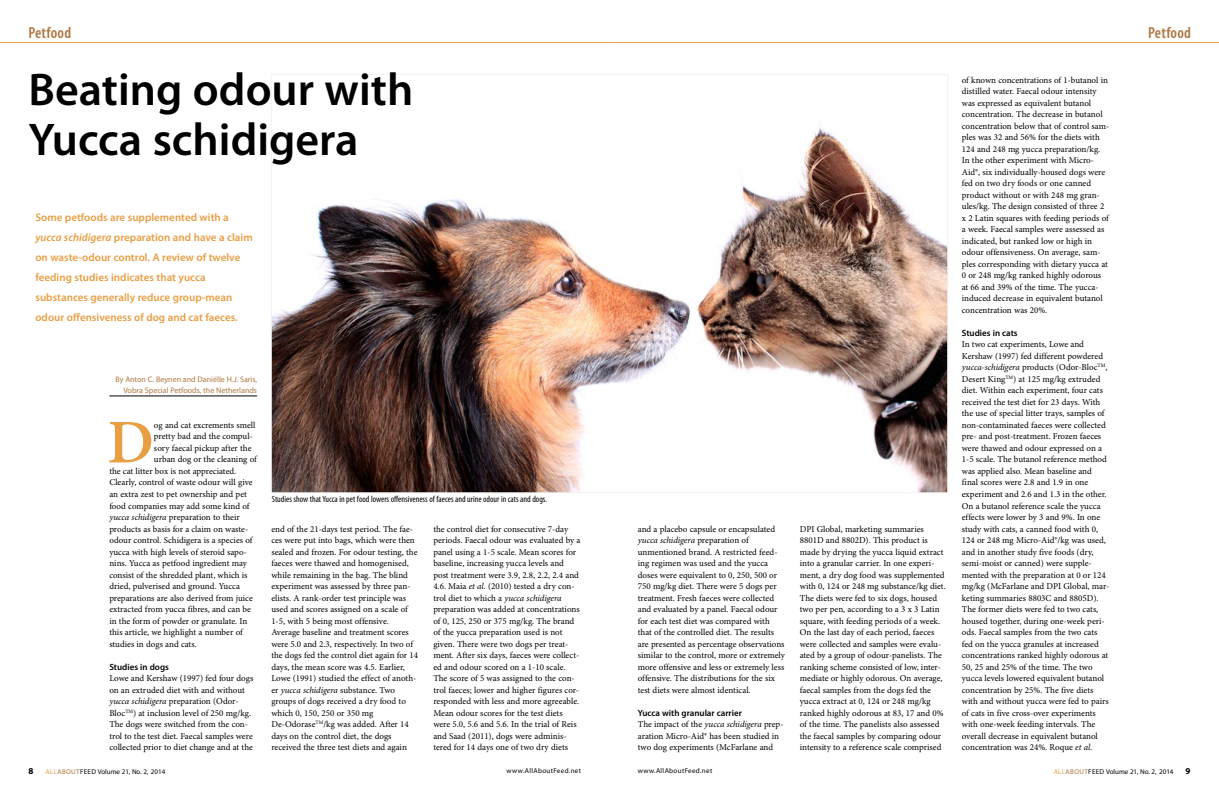
<style>
.page{position:relative;width:1219px;height:789px;background:#fff}
.page>*{position:absolute;margin:0;border:0;box-sizing:border-box;transform-origin:0 0}
.t1{font:600 62.1px "Minion Pro";color:#e89e43}
.t2{font:600 46px/50px "Myriad Pro";color:#000}
.t3{font:600 condensed 16px "Myriad Pro";letter-spacing:.015em;color:#ae7741}
.t4{font:600 11px/20px "Myriad Pro";color:#e89e43}
.t5{font:9px/11.5px "Minion Pro";color:#000}
.t6{font:condensed 9px "Myriad Pro";color:#000}
.t7{font:600 9px "Myriad Pro";color:#000}
.t8{font:700 9px "Myriad Pro";color:#000}
.t9{font:8px/11px "Myriad Pro";color:#ae7741;text-align:right}
.t10{font:7px "Myriad Pro";letter-spacing:.05em;color:#000}
.s1{font-style:italic}
.s2{color:#e89e43}
.s3{color:#ae7741}
</style>
<div class="page">
<hr style="left:609px;top:42px;width:610px;height:1px;background:#e89e43">
<hr style="left:0;top:42px;width:609px;height:1px;background:#e89e43">
<img style="left:273px;top:127px;width:673px;height:363px">
<hr style="left:109px;top:395px;width:148px;height:1px;background:#000">
<h3 class="t3" style="left:28px;top:23px;width:44px">Petfood</h3>
<h3 class="t3" style="left:1148px;top:23px;width:44px">Petfood</h3>
<h2 class="t2" style="left:28px;top:63px;width:386px">Beating odour with<br>Yucca schidigera</h2>
<p class="t4" style="left:35px;top:206px;width:219px">Some petfoods are supplemented with a <span class="s1">yucca schidigera</span> preparation and have a claim on waste-odour control. A review of twelve feeding studies indicates that yucca substances generally reduce group-mean odour offensiveness of dog and cat faeces.</p>
<p class="t9" style="left:115px;top:373px;width:143px">By Anton C. Beynen and Daniëlle H.J. Saris,<br>Vobra Special Petfoods, the Netherlands</p>
<h1 class="t1" style="left:107px;top:399px;width:48px">D</h1>
<p class="t5" style="left:154px;top:419px;width:103px">og and cat excrements smell</p>
<p class="t5" style="left:154px;top:430px;width:100px">pretty bad and the compul-</p>
<p class="t5" style="left:154px;top:442px;width:99px">sory faecal pickup after the</p>
<p class="t5" style="left:154px;top:453px;width:104px">urban dog or the cleaning of</p>
<p class="t5" style="left:109px;top:465px;width:128px">the cat litter box is not appreciated.</p>
<p class="t5" style="left:109px;top:476px;width:145px">Clearly, control of waste odour will give</p>
<p class="t5" style="left:109px;top:488px;width:139px">an extra zest to pet ownership and pet</p>
<p class="t5" style="left:109px;top:499px;width:142px">food companies may add some kind of</p>
<p class="t5" style="left:109px;top:511px;width:132px"><span class="s1">yucca schidigera</span> preparation to their</p>
<p class="t5" style="left:109px;top:522px;width:140px">products as basis for a claim on waste-</p>
<p class="t5" style="left:109px;top:534px;width:145px">odour control. Schidigera is a species of</p>
<p class="t5" style="left:109px;top:545px;width:139px">yucca with high levels of steroid sapo-</p>
<p class="t5" style="left:109px;top:557px;width:139px">nins. Yucca as petfood ingredient may</p>
<p class="t5" style="left:109px;top:568px;width:140px">consist of the shredded plant, which is</p>
<p class="t5" style="left:109px;top:580px;width:132px">dried, pulverised and ground. Yucca</p>
<p class="t5" style="left:109px;top:591px;width:145px">preparations are also derived from juice</p>
<p class="t5" style="left:109px;top:603px;width:143px">extracted from yucca fibres, and can be</p>
<p class="t5" style="left:109px;top:614px;width:140px">in the form of powder or granulate. In</p>
<p class="t5" style="left:109px;top:626px;width:135px">this article, we highlight a number of</p>
<p class="t5" style="left:109px;top:637px;width:89px">studies in dogs and cats.</p>
<p class="t7" style="left:109px;top:660px;width:61px">Studies in dogs</p>
<p class="t5" style="left:109px;top:672px;width:146px">Lowe and Kershaw (1997) fed four dogs on an extruded diet with and without <span class="s1">yucca schidigera</span> preparation (Odor-Bloc<sup>TM</sup>) at inclusion level of 250 mg/kg.<br>The dogs were switched from the con&shy;trol to the test diet. Faecal samples were collected prior to diet change and at the</p>
<p class="t6" style="left:272px;top:493px;width:277px">Studies show that Yucca in pet food lowers offensiveness of faeces and urine odour in cats and dogs.</p>
<p class="t5" style="left:271px;top:522px;width:148px">end of the 21-days test period. The fae&shy;ces were put into bags, which were then sealed and frozen. For odour testing, the faeces were thawed and homogenised, while remaining in the bag. The blind experiment was assessed by three pan&shy;elists. A rank-order test principle was used and scores assigned on a scale of 1-5, with 5 being most offensive.<br>Average baseline and treatment scores were 5.0 and 2.3, respectively. In two of the dogs fed the control diet again for 14 days, the mean score was 4.5. Earlier, Lowe (1991) studied the effect of anoth&shy;er <span class="s1">yucca schidigera</span> substance. Two groups of dogs received a dry food to which 0, 150, 250 or 350 mg De-Odorase<sup>TM</sup>/kg was added. After 14 days on the control diet, the dogs received the three test diets and again</p>
<p class="t5" style="left:800px;top:522px;width:147px">DPI Global, marketing summaries 8801D and 8802D). This product is made by drying the yucca liquid extract into a granular carrier. In one experi&shy;ment, a dry dog food was supplemented with 0, 124 or 248 mg substance/kg diet.<br>The diets were fed to six dogs, housed two per pen, according to a 3 x 3 Latin square, with feeding periods of a week.<br>On the last day of each period, faeces were collected and samples were evalu&shy;ated by a group of odour-panelists. The ranking scheme consisted of low, inter&shy;mediate or highly odorous. On average, faecal samples from the dogs fed the yucca extract at 0, 124 or 248 mg/kg ranked highly odorous at 83, 17 and 0% of the time. The panelists also assessed the faecal samples by comparing odour intensity to a reference scale comprised</p>
<p class="t5" style="left:638px;top:522px;width:149px">and a placebo capsule or encapsulated <span class="s1">yucca schidigera</span> preparation of unmentioned brand. A restricted feed&shy;ing regimen was used and the yucca doses were equivalent to 0, 250, 500 or 750 mg/kg diet. There were 5 dogs per treatment. Fresh faeces were collected and evaluated by a panel. Faecal odour for each test diet was compared with that of the controlled diet. The results are presented as percentage observations similar to the control, more or extremely more offensive and less or extremely less offensive. The distributions for the six test diets were almost identical.</p>
<p class="t7" style="left:638px;top:706px;width:106px">Yucca with granular carrier</p>
<p class="t5" style="left:638px;top:718px;width:147px">The impact of the <span class="s1">yucca schidigera</span> prep&shy;aration Micro-Aid® has been studied in two dog experiments (McFarlane and</p>
<p class="t5" style="left:433px;top:522px;width:149px">the control diet for consecutive 7-day periods. Faecal odour was evaluated by a panel using a 1-5 scale. Mean scores for baseline, increasing yucca levels and post treatment were 3.9, 2.8, 2.2, 2.4 and 4.6. Maia <span class="s1">et al.</span> (2010) tested a dry con&shy;trol diet to which a <span class="s1">yucca schidigera </span>preparation was added at concentrations of 0, 125, 250 or 375 mg/kg. The brand of the yucca preparation used is not given. There were two dogs per treat&shy;ment. After six days, faeces were collect&shy;ed and odour scored on a 1-10 scale.<br>The score of 5 was assigned to the con&shy;trol faeces; lower and higher figures cor&shy;responded with less and more agreeable.<br>Mean odour scores for the test diets were 5.0, 5.6 and 5.6. In the trial of Reis and Saad (2011), dogs were adminis&shy;tered for 14 days one of two dry diets</p>
<p class="t5" style="left:962px;top:74px;width:149px">of known concentrations of 1-butanol in distilled water. Faecal odour intensity was expressed as equivalent butanol concentration. The decrease in butanol concentration below that of control sam&shy;ples was 32 and 56% for the diets with 124 and 248 mg yucca preparation/kg.<br>In the other experiment with Micro-Aid®, six individually-housed dogs were fed on two dry foods or one canned product without or with 248 mg gran&shy;ules/kg. The design consisted of three 2 x 2 Latin squares with feeding periods of a week. Faecal samples were assessed as indicated, but ranked low or high in odour offensiveness. On average, sam&shy;ples corresponding with dietary yucca at 0 or 248 mg/kg ranked highly odorous at 66 and 39% of the time. The yucca&shy;induced decrease in equivalent butanol concentration was 20%.</p>
<p class="t7" style="left:962px;top:327px;width:57px">Studies in cats</p>
<p class="t5" style="left:962px;top:338px;width:149px">In two cat experiments, Lowe and Kershaw (1997) fed different powdered <span class="s1">yucca-schidigera</span> products (Odor-Bloc<sup>TM</sup>, Desert King<sup>TM</sup>) at 125 mg/kg extruded diet. Within each experiment, four cats received the test diet for 23 days. With the use of special litter trays, samples of non-contaminated faeces were collected pre- and post-treatment. Frozen faeces were thawed and odour expressed on a 1-5 scale. The butanol reference method was applied also. Mean baseline and final scores were 2.8 and 1.9 in one experiment and 2.6 and 1.3 in the other.<br>On a butanol reference scale the yucca effects were lower by 3 and 9%. In one study with cats, a canned food with 0, 124 or 248 mg Micro-Aid®/kg was used, and in another study five foods (dry, semi-moist or canned) were supple&shy;mented with the preparation at 0 or 124 mg/kg (McFarlane and DPI Global, mar&shy;keting summaries 8803C and 8805D).<br>The former diets were fed to two cats, housed together, during one-week peri&shy;ods. Faecal samples from the two cats fed on the yucca granules at increased concentrations ranked highly odorous at 50, 25 and 25% of the time. The two yucca levels lowered equivalent butanol concentration by 25%. The five diets with and without yucca were fed to pairs of cats in five cross-over experiments with one-week feeding intervals. The overall decrease in equivalent butanol concentration was 24%. Roque <span class="s1">et al</span>.</p>
<p class="t8" style="left:28px;top:764px;width:6px">8</p>
<p class="t10" style="left:45px;top:766px;width:121px"><span class="s2">ALL</span><span class="s3">ABOUT</span>FEED Volume 21, No. 2, 2014</p>
<p class="t10" style="left:507px;top:766px;width:76px">www.AllAboutFeed.net</p>
<p class="t10" style="left:638px;top:766px;width:76px">www.AllAboutFeed.net</p>
<p class="t10" style="left:1054px;top:766px;width:121px"><span class="s2">ALL</span><span class="s3">ABOUT</span>FEED Volume 21, No. 2, 2014</p>
<p class="t8" style="left:1186px;top:764px;width:6px">9</p>
</div>
